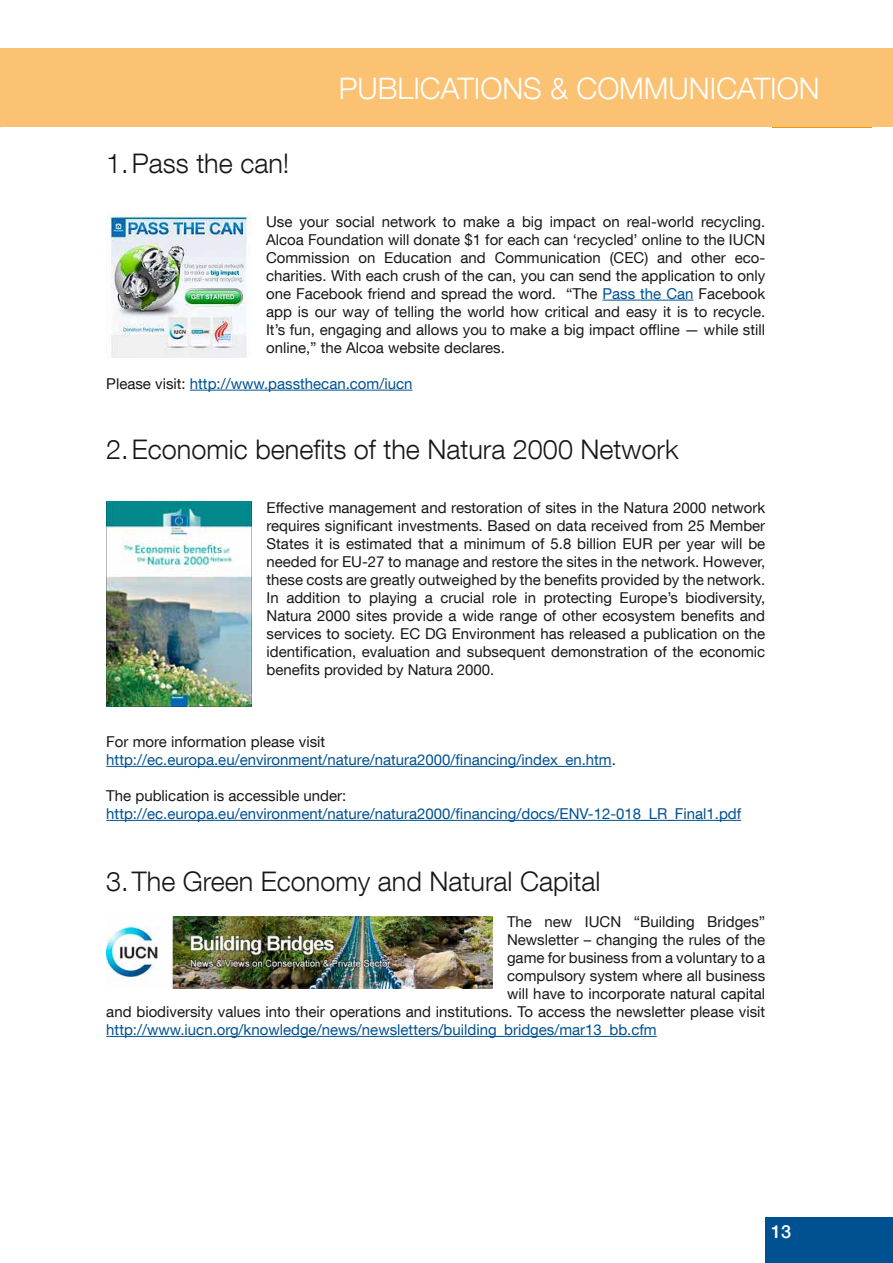
<style>
.page{position:relative;width:893px;height:1263px;background:#fff}
.page>*{position:absolute;margin:0;border:0;box-sizing:border-box;transform-origin:0 0}
.t1{font:300 29.55px "Helvetica Neue LT Com";color:#fff}
.t2{font:300 27px "Helvetica Neue LT Com";color:#1a1817}
.t3{font:500 18px "Helvetica Neue LT Com";color:#fff}
.t4{font:15px/18px "Helvetica Neue LT Com";color:#1a1817;text-align:justify}
.t5{font:15px/18px "Helvetica Neue LT Com";color:#005192}
.s1{color:#005192}
.s2{color:#1a1817}
</style>
<div class="page">
<div style="left:765px;top:1217px;width:128px;height:46px;background:#005192"></div>
<hr style="left:602px;top:300px;width:92px;height:1px;background:#005192">
<hr style="left:190px;top:390px;width:222px;height:1px;background:#005192">
<hr style="left:106px;top:766px;width:506px;height:1px;background:#005192">
<hr style="left:106px;top:820px;width:635px;height:1px;background:#005192">
<hr style="left:106px;top:1036px;width:551px;height:1px;background:#005192">
<div style="left:0;top:49px;width:893px;height:78px;background:#fbc274"></div>
<img style="left:106px;top:213px;width:145px;height:145px">
<img style="left:106px;top:502px;width:146px;height:204px">
<img style="left:106px;top:916px;width:386px;height:72px">
<h2 class="t2" style="left:106px;top:147px;width:185px">1.Pass the can!</h2>
<h1 class="t1" style="left:339px;top:70px;width:482px">PUBLICATIONS &amp; COMMUNICATSTION</h1>
<h1 class="t1" style="left:538px;top:75px;width:194px">NEWS &amp; EVEN</h1>
<p class="t4" style="left:266px;top:212px;width:501px">Use your social network to make a big impact on real-world recycling.<br>Alcoa Foundation will donate $1 for each can ‘recycled’ online to the IUCN Commission on Education and Communication (CEC) and other eco&shy;charities. With each crush of the can, you can send the application to only one Facebook friend and spread the word. “The <span class="s1">Pass the Can</span> Facebook app is our way of telling the world how critical and easy it is to recycle.<br>It’s fun, engaging and allows you to make a big impact offline — while still online,” the Alcoa website declares.</p>
<p class="t5" style="left:106px;top:374px;width:308px"><span class="s2">Please visit:</span> http://www.passthecan.com/iucn</p>
<h2 class="t2" style="left:106px;top:433px;width:574px">2.Economic benefits of the Natura 2000 Network</h2>
<p class="t4" style="left:266px;top:498px;width:500px">Effective management and restoration of sites in the Natura 2000 network requires significant investments. Based on data received from 25 Member States it is estimated that a minimum of 5.8 billion EUR per year will be needed for EU-27 to manage and restore the sites in the network. However, these costs are greatly outweighed by the benefits provided by the network.<br>In addition to playing a crucial role in protecting Europe’s biodiversity, Natura 2000 sites provide a wide range of other ecosystem benefits and services to society. EC DG Environment has released a publication on the identification, evaluation and subsequent demonstration of the economic benefits provided by Natura 2000.</p>
<p class="t5" style="left:106px;top:732px;width:511px"><span class="s2">For more information please visit </span>http://ec.europa.eu/environment/nature/natura2000/financing/index_en.htm<span class="s2">.</span></p>
<p class="t4" style="left:106px;top:786px;width:242px">The publication is accessible under:</p>
<p class="t5" style="left:106px;top:804px;width:636px">http://ec.europa.eu/environment/nature/natura2000/financing/docs/ENV-12-018_LR_Final1.pdf</p>
<h2 class="t2" style="left:106px;top:865px;width:496px">3.The Green Economy and Natural Capital</h2>
<p class="t4" style="left:106px;top:912px;width:660px;text-align:right">The new IUCN “Building Bridges”<br>Newsletter – changing the rules of the<br>game for business from a voluntary to a<br>compulsory system where all business<br>will have to incorporate natural capital<br>and biodiversity values into their operations and institutions. To access the newsletter please visit</p>
<p class="t5" style="left:106px;top:1020px;width:552px">http://www.iucn.org/knowledge/news/newsletters/building_bridges/mar13_bb.cfm</p>
<p class="t3" style="left:771px;top:1220px;width:22px">13</p>
</div>
